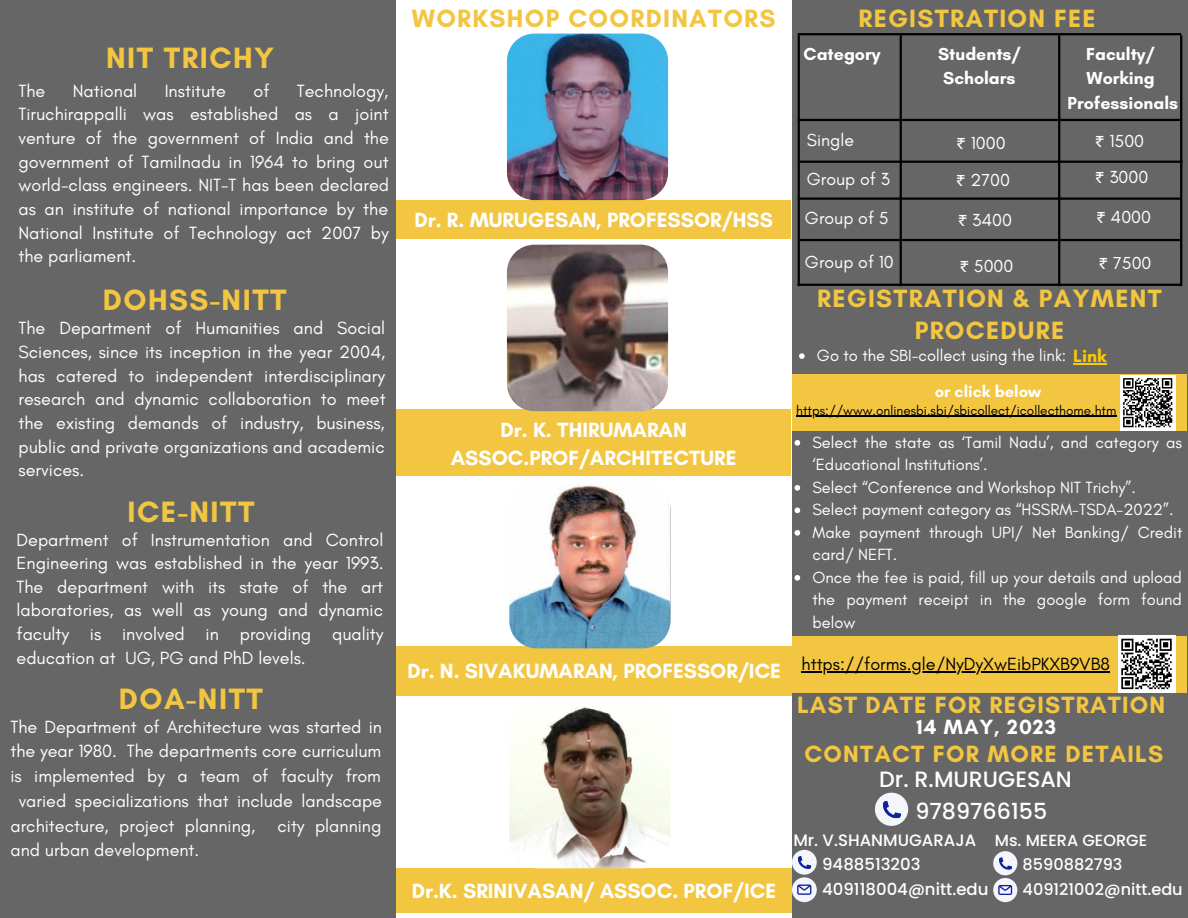
<style>
.page{position:relative;width:1188px;height:918px;background:#666}
.page>*{position:absolute;margin:0;border:0;box-sizing:border-box;transform-origin:0 0}
.t1{font:700 30px "Glacial Indifference";letter-spacing:.05em;color:#f2c641}
.t2{font:700 25.5px/32.7px "Glacial Indifference";letter-spacing:.05em;color:#f2c641;text-align:center}
.t3{font:700 24px "Glacial Indifference";letter-spacing:.05em;color:#f2c641}
.t4{font:500 22.2px/32.4px "Poppins";color:#fff;text-align:center}
.t5{font:700 21px/28.2px "Glacial Indifference";color:#fff;text-align:center}
.t6{font:700 21px "Glacial Indifference";letter-spacing:.05em;color:#fff}
.t7{font:18px/23.7px "Glacial Indifference";color:#fff;text-align:justify}
.t8{font:18px "Glacial Indifference";color:#000}
.t9{font:17.7px/36.8px "Glacial Indifference";color:#fff}
.t10{font:700 17.7px/24.5px "Glacial Indifference";color:#fff}
.t11{font:16.5px/22.5px "Glacial Indifference";color:#fff}
.t12{font:500 16.5px/23.2px "Poppins";color:#fff}
.t13{font:700 16.5px "Glacial Indifference";color:#fff}
.t14{font:500 16.05px/24.8px "Poppins";color:#fff}
.t15{font:13.5px "Glacial Indifference";color:#000}
.s1{font-family:"Noto Sans Gurmukhi"}
.s2{font-weight:700;font-size:18px;color:#ffc800}
</style>
<div class="page">
<div style="left:396px;top:0;width:396px;height:918px;background:#fff"></div>
<div style="left:397px;top:410px;width:394px;height:66px;background:#f2c641"></div>
<div style="left:396px;top:200px;width:395px;height:39px;background:#f2c641"></div>
<div style="left:397px;top:647px;width:395px;height:49px;background:#f2c641"></div>
<div style="left:396px;top:868px;width:396px;height:45px;background:#f2c641"></div>
<div style="left:792px;top:636px;width:395px;height:57px;background:#f2c641"></div>
<hr style="left:798px;top:284px;width:383px;height:2px;background:#000">
<hr style="left:1058px;top:35px;width:2px;height:251px;background:#000">
<hr style="left:1180px;top:35px;width:2px;height:251px;background:#000">
<hr style="left:798px;top:33px;width:383px;height:2px;background:#000">
<hr style="left:798px;top:119px;width:383px;height:2px;background:#000">
<hr style="left:799px;top:161px;width:384px;height:2px;background:#000">
<hr style="left:798px;top:197px;width:383px;height:3px;background:#000">
<hr style="left:800px;top:239px;width:381px;height:2px;background:#000">
<hr style="left:798px;top:35px;width:2px;height:251px;background:#000">
<hr style="left:900px;top:35px;width:2px;height:251px;background:#000">
<div style="left:993px;top:851px;width:24px;height:24px;background:#f4f6fc;border-radius:50%"></div>
<svg style="left:999px;top:857px;width:13px;height:13px"></svg>
<div style="left:993px;top:878px;width:24px;height:24px;background:#f4f6fc;border-radius:50%"></div>
<svg style="left:998px;top:885px;width:14px;height:10px"></svg>
<div style="left:792px;top:850px;width:25px;height:25px;background:#f4f6fc;border-radius:50%"></div>
<svg style="left:798px;top:856px;width:14px;height:13px"></svg>
<div style="left:792px;top:877px;width:25px;height:25px;background:#f4f6fc;border-radius:50%"></div>
<svg style="left:797px;top:885px;width:14px;height:10px"></svg>
<img style="left:509px;top:702px;width:161px;height:166px;border-radius:27px">
<img style="left:509px;top:482px;width:161px;height:166px;border-radius:27px">
<img style="left:507px;top:245px;width:161px;height:166px;border-radius:27px">
<img style="left:507px;top:34px;width:161px;height:166px;border-radius:27px">
<div style="left:875px;top:793px;width:33px;height:33px;background:#f4f6fc;border-radius:50%"></div>
<svg style="left:883px;top:801px;width:18px;height:18px"></svg>
<div style="left:792px;top:374px;width:395px;height:56px;background:#f2c641"></div>
<div style="left:1120px;top:375px;width:55px;height:55px;background:#fff"></div>
<svg style="left:1123px;top:378px;width:50px;height:50px"></svg>
<div style="left:1118px;top:635px;width:57px;height:58px;background:#fff"></div>
<svg style="left:1121px;top:638px;width:51px;height:52px"></svg>
<svg style="left:799px;top:353px;width:6px;height:6px"></svg>
<hr style="left:1073px;top:363px;width:34px;height:1px;background:#ffc800">
<hr style="left:802px;top:671px;width:308px;height:1px;background:#000">
<svg style="left:795px;top:440px;width:5px;height:6px"></svg>
<svg style="left:795px;top:485px;width:5px;height:6px"></svg>
<svg style="left:795px;top:508px;width:5px;height:5px"></svg>
<svg style="left:795px;top:530px;width:5px;height:6px"></svg>
<svg style="left:795px;top:575px;width:5px;height:6px"></svg>
<hr style="left:796px;top:416px;width:320px;height:1px;background:#000">
<h1 class="t1" style="left:106px;top:39px;width:170px">NIT TRICHY</h1>
<p class="t7" style="left:18px;top:79px;width:372px;text-indent:278px">Technology, Tiruchirappalli was established as a joint venture of the government of India and the government of Tamilnadu in 1964 to bring out world-class engineers. NIT-T has been declared as an institute of national importance by the National Institute of Technology act 2007 by the parliament.</p>
<p class="t7" style="left:18px;top:79px;width:28px">The</p>
<p class="t7" style="left:73px;top:79px;width:66px">National</p>
<p class="t7" style="left:165px;top:79px;width:63px">Institute</p>
<p class="t7" style="left:253px;top:79px;width:18px">of</p>
<h1 class="t1" style="left:103px;top:282px;width:185px">DOHSS-NITT</h1>
<p class="t7" style="left:19px;top:316px;width:369px">The Department of Humanities and Social Sciences, since its inception in the year 2004, has catered to independent interdisciplinary research and dynamic collaboration to meet the existing demands of industry, business, public and private organizations and academic services.</p>
<h1 class="t1" style="left:127px;top:493px;width:129px">ICE-NITT</h1>
<p class="t7" style="left:17px;top:527px;width:369px">Department of Instrumentation and Control Engineering was established in the year 1993.<br>The department with its state of the art laboratories, as well as young and dynamic faculty is involved in providing quality education at UG, PG and PhD levels.</p>
<h1 class="t1" style="left:119px;top:681px;width:146px">DOA-NITT</h1>
<p class="t7" style="left:10px;top:714px;width:373px">The Department of Architecture was started in</p>
<p class="t7" style="left:10px;top:739px;width:372px">the year 1980. The departments core curriculum</p>
<p class="t7" style="left:10px;top:764px;width:372px">is implemented by a team of faculty from</p>
<p class="t7" style="left:19px;top:789px;width:365px">varied specializations that include landscape</p>
<p class="t7" style="left:10px;top:813px;width:373px">architecture, project planning, city planning</p>
<p class="t7" style="left:10px;top:838px;width:190px">and urban development.</p>
<h2 class="t2" style="left:412px;top:2px;width:365px">WORKSHOP COORDINATORS</h2>
<h2 class="t2" style="left:858px;top:2px;width:239px">REGISTRATION FEE</h2>
<p class="t5" style="left:414px;top:206px;width:360px">Dr. R. MURUGESAN, PROFESSOR/HSS</p>
<p class="t5" style="left:451px;top:415px;width:287px">Dr. K. THIRUMARAN<br>ASSOC.PROF/ARCHITECTURE</p>
<p class="t5" style="left:407px;top:657px;width:375px">Dr. N. SIVAKUMARAN, PROFESSOR/ICE</p>
<p class="t5" style="left:412px;top:876px;width:366px">Dr.K. SRINIVASAN/ ASSOC. PROF/ICE</p>
<p class="t10" style="left:804px;top:42px;width:79px">Category</p>
<p class="t10" style="left:938px;top:42px;width:84px">Students/<br>Scholars</p>
<p class="t10" style="left:1067px;top:42px;width:112px;text-align:center">Faculty/<br>Working<br>Professionals</p>
<p class="t9" style="left:807px;top:121px;width:85px;line-height:38.5px">Single<br>Group of 3</p>
<p class="t9" style="left:956px;top:125px;width:56px"><span class="s1">₹</span> 1000 <span class="s1">₹</span> 2700</p>
<p class="t9" style="left:958px;top:201px;width:56px"><span class="s1">₹</span> 3400</p>
<p class="t9" style="left:959px;top:247px;width:56px"><span class="s1">₹</span> 5000</p>
<p class="t9" style="left:1095px;top:122px;width:55px"><span class="s1">₹</span> 1500 <span class="s1">₹</span> 3000</p>
<p class="t9" style="left:1096px;top:199px;width:57px"><span class="s1">₹</span> 4000</p>
<p class="t9" style="left:1099px;top:245px;width:54px"><span class="s1">₹</span> 7500</p>
<p class="t9" style="left:805px;top:199px;width:85px">Group of 5</p>
<p class="t9" style="left:805px;top:243px;width:90px">Group of 10</p>
<h2 class="t2" style="left:817px;top:281px;width:346px">REGISTRATION &amp; PAYMENT<br>PROCEDURE</h2>
<p class="t11" style="left:817px;top:344px;width:291px">Go to the SBI-collect using the link: <span class="s2">Link</span></p>
<p class="t13" style="left:935px;top:381px;width:108px">or click below</p>
<p class="t15" style="left:796px;top:402px;width:322px">https://www.onlinesbi.sbi/sbicollect/icollecthome.htm</p>
<p class="t11" style="left:812px;top:431px;width:371px">Select the state as ‘Tamil Nadu’, and category as ‘Educational Institutions’.<br>Select “Conference and Workshop NIT Trichy”.<br>Select payment category as “HSSRM-TSDA-2022”.<br>Make payment through UPI/ Net Banking/ Credit card/ NEFT.<br>Once the fee is paid, fill up your details and upload the payment receipt in the google form found below</p>
<p class="t8" style="left:802px;top:653px;width:310px">https://forms.gle/NyDyXwEibPKXB9VB8</p>
<h3 class="t3" style="left:797px;top:690px;width:370px">LAST DATE FOR REGISTRATION</h3>
<p class="t6" style="left:916px;top:714px;width:141px">14 MAY, 2023</p>
<h3 class="t3" style="left:805px;top:739px;width:360px">CONTACT FOR MORE DETAILS</h3>
<p class="t4" style="left:879px;top:763px;width:194px">Dr. R.MURUGESAN<br>9789766155</p>
<p class="t12" style="left:822px;top:829px;width:156px;text-indent:-29px">Mr. V.SHANMUGARAJA<br>9488513203</p>
<p class="t12" style="left:822px;top:878px;width:168px">409118004@nitt.edu</p>
<p class="t14" style="left:1023px;top:828px;width:162px;text-indent:-28px">Ms. MEERA GEORGE<br>8590882793<br>409121002@nitt.edu</p>
</div>
